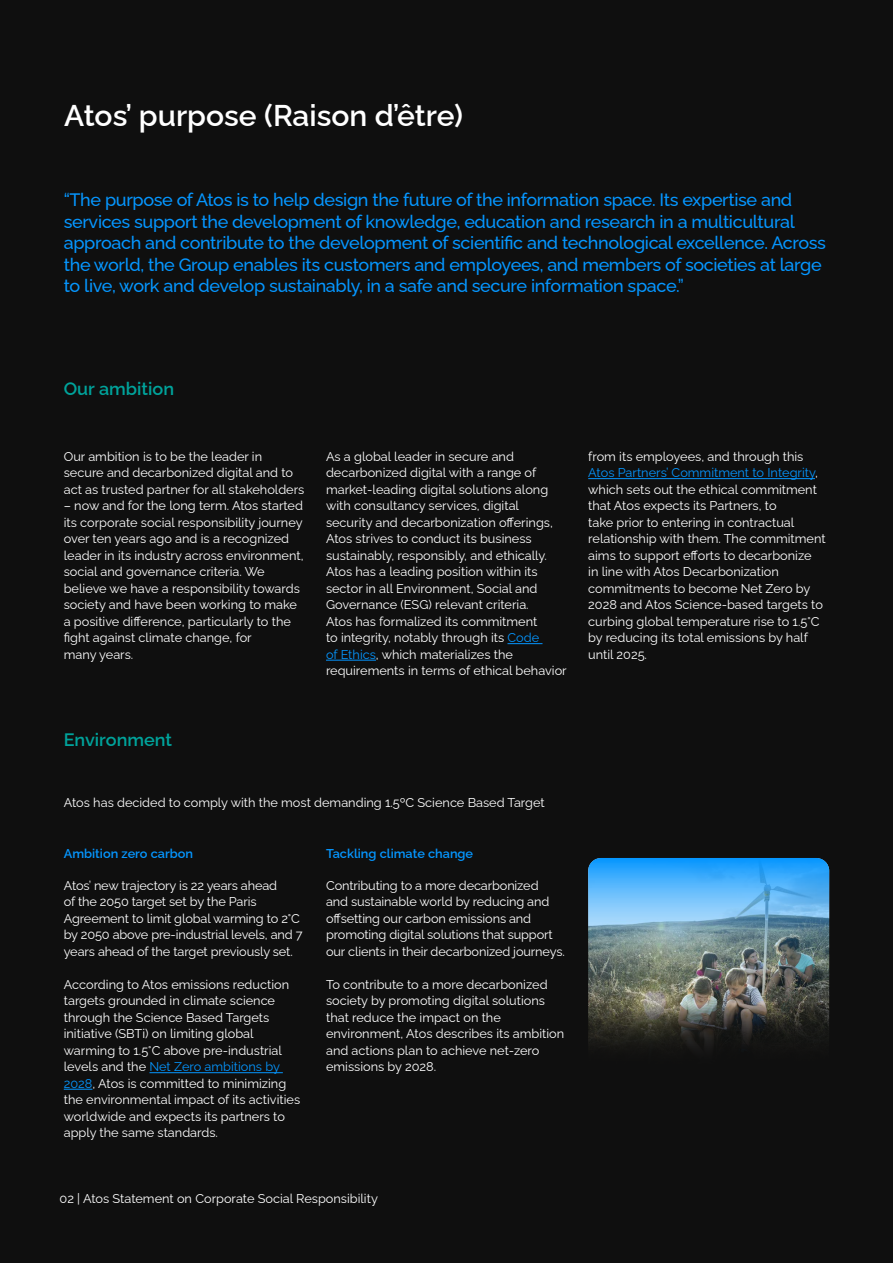
<style>
.page{position:relative;width:893px;height:1263px;background:#0f0f0f}
.page>*{position:absolute;margin:0;border:0;box-sizing:border-box;transform-origin:0 0}
.H1_-_Raleway_SemiBol{font:600 30px "Raleway";color:#fff}
.Intro_text_-_Raleway{font:500 18px/21.6px "Raleway";letter-spacing:-.02em;color:#0596ff}
.Title_H2_-_Raleway_S{font:600 18px "Raleway";color:#00a39b}
.Body_copy{font:12.75px/16.5px "Raleway";color:#fff}
.Title_H3_-_Raleway_S{font:600 12.75px "Raleway";color:#0596ff}
.s1{color:#0596ff}
</style>
<div class="page">
<hr style="left:149px;top:1072px;width:134px;height:1px;background:#0596ff">
<svg style="left:64px;top:1089px;width:28px;height:1px"></svg>
<hr style="left:507px;top:643px;width:35px;height:1px;background:#0596ff">
<hr style="left:326px;top:660px;width:50px;height:1px;background:#0596ff">
<hr style="left:588px;top:478px;width:227px;height:1px;background:#0596ff">
<img style="left:588px;top:858px;width:241px;height:212px;border-radius:13px">
<h1 class="H1_-_Raleway_SemiBol" style="left:64px;top:92px;width:400px">Atos’ purpose (Raison d’être)</h1>
<p class="Intro_text_-_Raleway" style="left:64px;top:187px;width:764px">“The purpose of Atos is to help design the future of the information space. Its expertise and services support the development of knowledge, education and research in a multicultural approach and contribute to the development of scientific and technological excellence. Across the world, the Group enables its customers and employees, and members of societies at large to live, work and develop sustainably, in a safe and secure information space.”</p>
<h2 class="Title_H2_-_Raleway_S" style="left:64px;top:374px;width:112px">Our ambition</h2>
<p class="Body_copy" style="left:64px;top:447px;width:242px">Our ambition is to be the leader in secure and decarbonized digital and to act as trusted partner for all stakeholders</p>
<p class="Body_copy" style="left:64px;top:496px;width:241px">– now and for the long term. Atos started its corporate social responsibility journey over ten years ago and is a recognized leader in its industry across environment, social and governance criteria. We believe we have a responsibility towards society and have been working to make a positive difference, particularly to the fight against climate change, for<br>many years.</p>
<p class="Body_copy" style="left:326px;top:447px;width:242px">As a global leader in secure and decarbonized digital with a range of market-leading digital solutions along with consultancy services, digital security and decarbonization offerings, Atos strives to conduct its business sustainably, responsibly, and ethically.<br>Atos has a leading position within its sector in all Environment, Social and Governance (ESG) relevant criteria.<br>Atos has formalized its commitment<br>to integrity, notably through its <span class="s1">Code<br>of Ethics</span>, which materializes the requirements in terms of ethical behavior</p>
<p class="Body_copy" style="left:588px;top:447px;width:239px">from its employees, and through this <span class="s1">Atos Partners’ Commitment to Integrity</span>, which sets out the ethical commitment that Atos expects its Partners, to<br>take prior to entering in contractual relationship with them. The commitment aims to support efforts to decarbonize<br>in line with Atos Decarbonization commitments to become Net Zero by 2028 and Atos Science-based targets to curbing global temperature rise to 1.5°C by reducing its total emissions by half until 2025.</p>
<h2 class="Title_H2_-_Raleway_S" style="left:64px;top:725px;width:110px">Environment</h2>
<p class="Body_copy" style="left:64px;top:793px;width:483px">Atos has decided to comply with the most demanding 1.5ºC Science Based Target</p>
<h3 class="Title_H3_-_Raleway_S" style="left:64px;top:844px;width:131px">Ambition zero carbon</h3>
<p class="Body_copy" style="left:64px;top:876px;width:240px">Atos’ new trajectory is 22 years ahead<br>of the 2050 target set by the Paris Agreement to limit global warming to 2°C by 2050 above pre-industrial levels, and 7 years ahead of the target previously set.</p>
<p class="Body_copy" style="left:64px;top:975px;width:238px">According to Atos emissions reduction targets grounded in climate science through the Science Based Targets initiative (SBTi) on limiting global warming to 1.5°C above pre-industrial levels and the <span class="s1">Net Zero ambitions by 2028</span>, Atos is committed to minimizing the environmental impact of its activities worldwide and expects its partners to apply the same standards.</p>
<h3 class="Title_H3_-_Raleway_S" style="left:326px;top:844px;width:149px">Tackling climate change</h3>
<p class="Body_copy" style="left:326px;top:876px;width:240px">Contributing to a more decarbonized<br>and sustainable world by reducing and offsetting our carbon emissions and promoting digital solutions that support our clients in their decarbonized journeys.</p>
<p class="Body_copy" style="left:326px;top:975px;width:240px">To contribute to a more decarbonized society by promoting digital solutions that reduce the impact on the environment, Atos describes its ambition and actions plan to achieve net-zero emissions by 2028.</p>
<p class="Body_copy" style="left:60px;top:1189px;width:320px">02 | Atos Statement on Corporate Social Responsibility</p>
</div>
